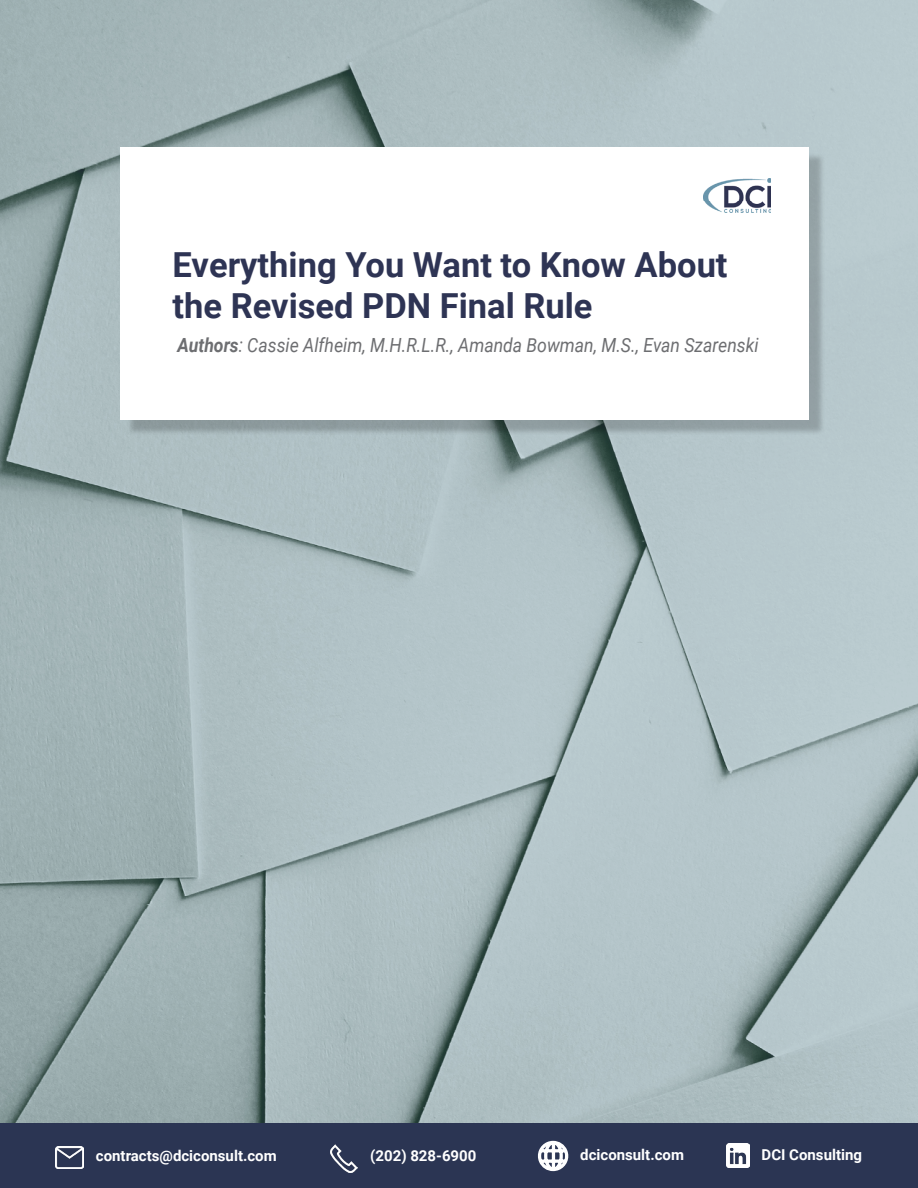
<style>
.page{position:relative;width:918px;height:1188px;background:#fff}
.page>*{position:absolute;margin:0;border:0;box-sizing:border-box;transform-origin:0 0}
.t1{font:700 34.5px/40.5px "Roboto";color:#2e3454}
.t2{font:italic 19.5px "Roboto";color:#6d6e71;scale:.9 1}
.t3{font:700 15px "Roboto";color:#fff}
.s1{font-weight:700}
</style>
<div class="page">
<img style="left:0;top:0;width:918px;height:1123px">
<div style="left:126px;top:153px;width:699px;height:283px;background:#000;opacity:.2"></div>
<div style="left:121px;top:148px;width:688px;height:272px;background:#fff"></div>
<img style="left:703px;top:178px;width:68px;height:35px">
<div style="left:0;top:1123px;width:918px;height:65px;background:#2b3553"></div>
<img style="left:55px;top:1147px;width:29px;height:22px">
<img style="left:330px;top:1145px;width:28px;height:27px">
<svg style="left:538px;top:1140px;width:31px;height:32px"></svg>
<img style="left:726px;top:1144px;width:23px;height:23px">
<h1 class="t1" style="left:173px;top:244px;width:557px">Everything You Want to Know About the Revised PDN Final Rule</h1>
<p class="t2" style="left:177px;top:331px;width:647px"><span class="s1">Authors</span>: Cassie Alfheim, M.H.R.L.R., Amanda Bowman, M.S., Evan Szarenski</p>
<p class="t3" style="left:96px;top:1146px;width:182px">contracts@dciconsult.com</p>
<p class="t3" style="left:370px;top:1146px;width:108px">(202) 828-6900</p>
<p class="t3" style="left:580px;top:1144px;width:105px">dciconsult.com</p>
<p class="t3" style="left:762px;top:1144px;width:102px">DCI Consulting</p>
</div>
